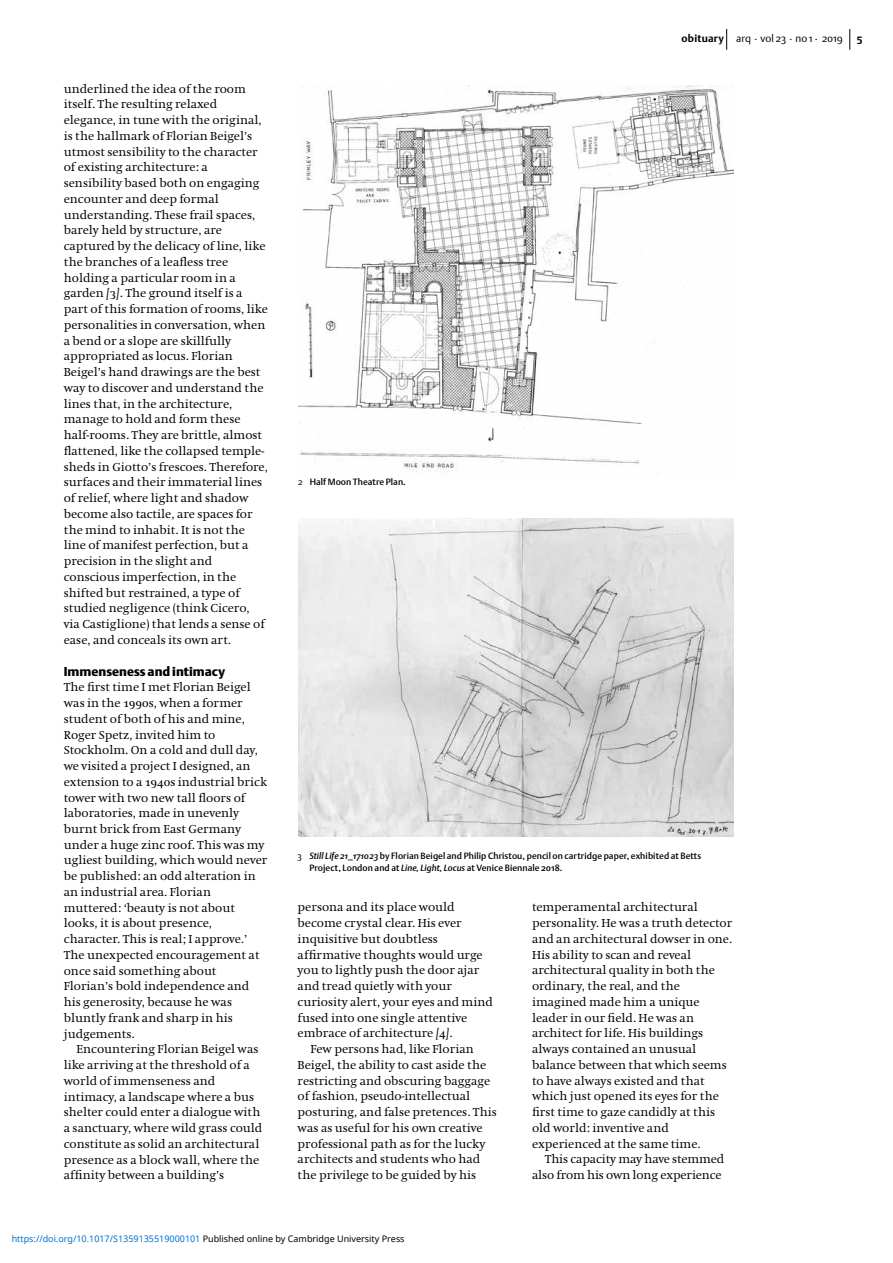
<style>
.page{position:relative;width:893px;height:1263px;background:#fff}
.page>*{position:absolute;margin:0;border:0;box-sizing:border-box;transform-origin:0 0}
.t1{font:12.75px "DTL Argo ST Black";color:#000}
.t2{font:12px/15.8px "Hollander";color:#000}
.t3{font:10.5px "DTL Argo ST Light";letter-spacing:.005em;color:#000}
.t4{font:700 10.5px "DTL Argo ST";color:#000}
.t5{font:9px/12px "DTL Argo ST Medium";letter-spacing:.01em;color:#000}
.t6{font:9px "Noto Sans";color:#0172cf}
.s1{font-style:italic}
.s2{font-family:"Hollander SC"}
.s3{font-family:"DTL Argo ST Light"}
.s4{font-family:"DTL Argo ST";font-weight:700}
.s5{color:#000}
</style>
<div class="page">
<svg style="left:726px;top:29px;width:1px;height:21px"></svg>
<svg style="left:849px;top:29px;width:1px;height:21px"></svg>
<img style="left:298px;top:85px;width:435px;height:387px">
<img style="left:298px;top:519px;width:436px;height:318px">
<p class="t2" style="left:64px;top:81px;width:206px">underlined the idea of the room itself. The resulting relaxed elegance, in tune with the original, is the hallmark of Florian Beigel’s utmost sensibility to the character of existing architecture: a sensibility based both on engaging encounter and deep formal understanding. These frail spaces, barely held by structure, are captured by the delicacy of line, like the branches of a leafless tree holding a particular room in a garden <span class="s1">[</span><span class="s2">3</span><span class="s1">]</span>. The ground itself is a part of this formation of rooms, like personalities in conversation, when a bend or a slope are skillfully appropriated as locus. Florian Beigel’s hand drawings are the best way to discover and understand the lines that, in the architecture, manage to hold and form these half-rooms. They are brittle, almost flattened, like the collapsed temple&shy;sheds in Giotto’s frescoes. Therefore, surfaces and their immaterial lines of relief, where light and shadow become also tactile, are spaces for the mind to inhabit. It is not the line of manifest perfection, but a precision in the slight and conscious imperfection, in the shifted but restrained, a type of studied negligence (think Cicero, via Castiglione) that lends a sense of ease, and conceals its own art.</p>
<p class="t1" style="left:64px;top:663px;width:163px">Immenseness and intimacy</p>
<p class="t2" style="left:64px;top:679px;width:205px">The first time I met Florian Beigel was in the <span class="s2">1990</span>s, when a former student of both of his and mine,<br>Roger Spetz, invited him to<br>Stockholm. On a cold and dull day, we visited a project I designed, an extension to a <span class="s2">1940</span>s industrial brick tower with two new tall floors of laboratories, made in unevenly burnt brick from East Germany under a huge zinc roof. This was my ugliest building, which would never be published: an odd alteration in an industrial area. Florian muttered: ‘beauty is not about looks, it is about presence, character. This is real; I approve.’<br>The unexpected encouragement at once said something about<br>Florian’s bold independence and his generosity, because he was bluntly frank and sharp in his judgements.</p>
<p class="t2" style="left:64px;top:1042px;width:200px;text-indent:13px">Encountering Florian Beigel was like arriving at the threshold of a world of immenseness and intimacy, a landscape where a bus shelter could enter a dialogue with a sanctuary, where wild grass could constitute as solid an architectural presence as a block wall, where the affinity between a building’s</p>
<p class="t5" style="left:298px;top:476px;width:109px"><span class="s3">2</span> Half Moon Theatre Plan.</p>
<p class="t3" style="left:681px;top:32px;width:163px"><span class="s4">obituary</span> arq . vol 23 . no 1 . 2019</p>
<p class="t4" style="left:857px;top:32px;width:7px">5</p>
<p class="t5" style="left:309px;top:850px;width:393px;text-indent:-12px"><span class="s3">3</span> <span class="s1">Still Life 21_171023</span> by Florian Beigel and Philip Christou, pencil on cartridge paper, exhibited at Betts<br>Project, London and at <span class="s1">Line, Light, Locus</span> at Venice Biennale 2018.</p>
<p class="t2" style="left:298px;top:900px;width:159px">persona and its place would</p>
<p class="t2" style="left:298px;top:915px;width:166px">become crystal clear. His ever</p>
<p class="t2" style="left:298px;top:931px;width:142px">inquisitive but doubtless</p>
<p class="t2" style="left:298px;top:947px;width:187px">affirmative thoughts would urge</p>
<p class="t2" style="left:298px;top:963px;width:183px">you to lightly push the door ajar</p>
<p class="t2" style="left:298px;top:978px;width:156px">and tread quietly with your</p>
<p class="t2" style="left:298px;top:994px;width:197px">curiosity alert, your eyes and mind</p>
<p class="t2" style="left:298px;top:1010px;width:171px">fused into one single attentive</p>
<p class="t2" style="left:298px;top:1026px;width:156px">embrace of architecture <span class="s1">[</span><span class="s2">4</span><span class="s1">]</span>.</p>
<p class="t2" style="left:310px;top:1041px;width:165px">Few persons had, like Florian</p>
<p class="t2" style="left:298px;top:1057px;width:190px">Beigel, the ability to cast aside the</p>
<p class="t2" style="left:298px;top:1073px;width:194px">restricting and obscuring baggage</p>
<p class="t2" style="left:298px;top:1089px;width:174px">of fashion, pseudo-intellectual</p>
<p class="t2" style="left:298px;top:1104px;width:201px">posturing, and false pretences. This</p>
<p class="t2" style="left:298px;top:1120px;width:186px">was as useful for his own creative</p>
<p class="t2" style="left:298px;top:1136px;width:189px">professional path as for the lucky</p>
<p class="t2" style="left:298px;top:1151px;width:184px">architects and students who had</p>
<p class="t2" style="left:298px;top:1167px;width:180px">the privilege to be guided by his</p>
<p class="t2" style="left:532px;top:899px;width:202px">temperamental architectural personality. He was a truth detector and an architectural dowser in one.<br>His ability to scan and reveal architectural quality in both the ordinary, the real, and the imagined made him a unique leader in our field. He was an architect for life. His buildings always contained an unusual balance between that which seems to have always existed and that which just opened its eyes for the first time to gaze candidly at this old world: inventive and experienced at the same time.</p>
<p class="t2" style="left:532px;top:1151px;width:194px;text-align:right">This capacity may have stemmed also from his own long experience</p>
<p class="t6" style="left:12px;top:1232px;width:394px">https://doi.org/10.1017/S1359135519000101 <span class="s5">Published online by Cambridge University Press</span></p>
</div>
